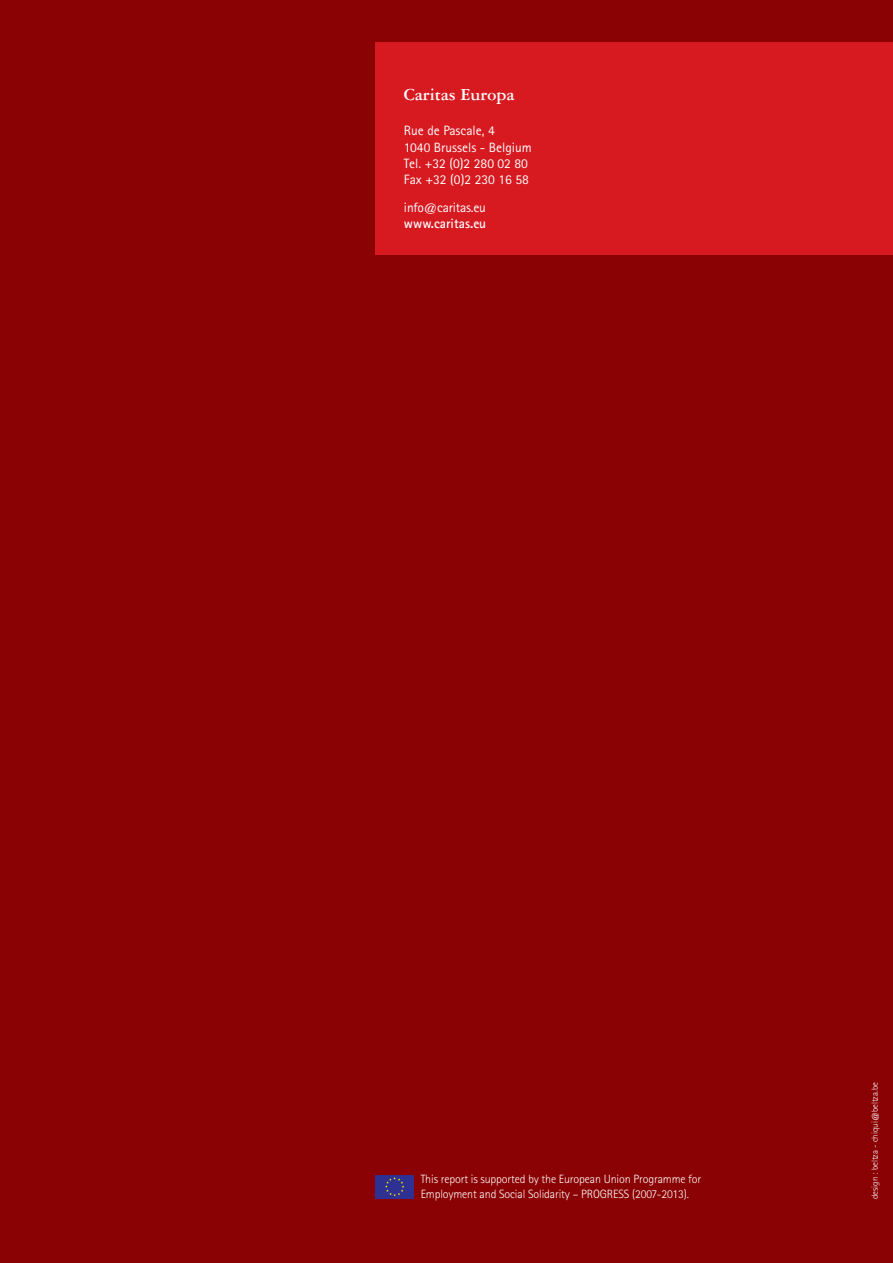
<style>
.page{position:relative;width:893px;height:1263px;background:#8b0204}
.page>*{position:absolute;margin:0;border:0;box-sizing:border-box;transform-origin:0 0}
.t1{font:700 18px "Garamond 3 LT Std";color:#fff}
.t2{font:13.5px/16.2px "Rotis Sans Serif";color:#fff}
.t3{font:700 13.5px "Rotis Sans Serif";color:#fff}
.t4{font:300 12px/14.4px "Rotis Sans Serif";letter-spacing:-.01em;color:#fff}
.t5{font:300 9px "Rotis Sans Serif";color:#fff}
</style>
<div class="page">
<div style="left:375px;top:43px;width:518px;height:212px;background:#d71920"></div>
<div style="left:376px;top:1175px;width:38px;height:24px;background:#2e3092"></div>
<svg style="left:385px;top:1177px;width:19px;height:19px"></svg>
<h1 class="t1" style="left:404px;top:83px;width:112px">Caritas Europa</h1>
<p class="t2" style="left:404px;top:124px;width:129px">Rue de Pascale, 4<br>1040 Brussels - Belgium<br>Tel. +32 (0)2 280 02 80<br>Fax +32 (0)2 230 16 58</p>
<p class="t2" style="left:404px;top:201px;width:84px">info@caritas.eu</p>
<p class="t3" style="left:404px;top:219px;width:84px">www.caritas.eu</p>
<p class="t4" style="left:421px;top:1173px;width:282px">This report is supported by the European Union Programme for<br>Employment and Social Solidarity – PROGRESS (2007-2013).</p>
<p class="t5" style="left:872px;top:1199px;width:118px;rotate:-90deg">design : beltza - chiqui@beltza.be</p>
</div>
